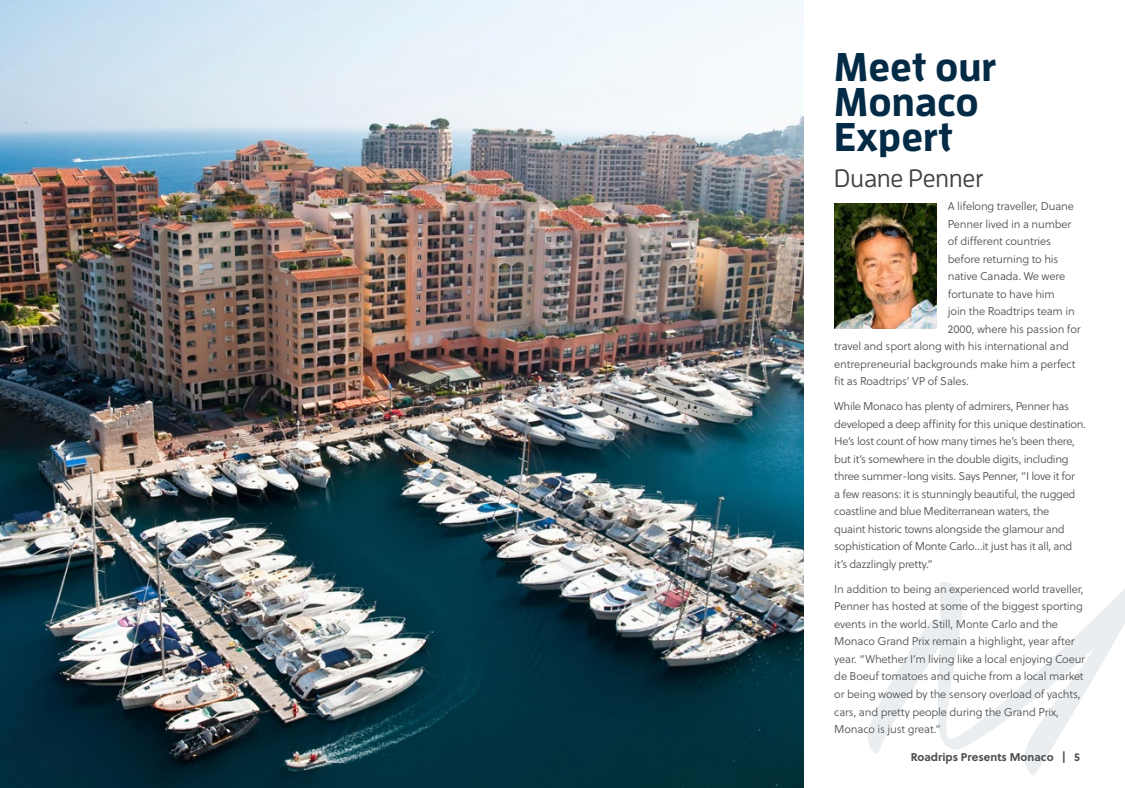
<style>
.page{position:relative;width:1125px;height:788px;background:#fff}
.page>*{position:absolute;margin:0;border:0;box-sizing:border-box;transform-origin:0 0}
.t1{font:700 40px/35px "Enzo OT";color:#042b46}
.t2{font:500 25px "Enzo OT";color:#414042}
.t3{font:11.25px/17.5px "Soleil Lt";letter-spacing:-.015em;color:#4d4d4f}
.t4{font:700 11.25px "Soleil";color:#4d4d4f}
</style>
<div class="page">
<img style="left:834px;top:203px;width:103px;height:125px">
<img style="left:0;top:0;width:804px;height:788px">
<h1 class="t1" style="left:834px;top:48px;width:164px">Meet our<br>Monaco<br>Expert</h1>
<h2 class="t2" style="left:834px;top:164px;width:151px">Duane Penner</h2>
<p class="t3" style="left:948px;top:197px;width:128px">A lifelong traveller, Duane</p>
<p class="t3" style="left:948px;top:215px;width:125px">Penner lived in a number</p>
<p class="t3" style="left:948px;top:232px;width:105px">of different countries</p>
<p class="t3" style="left:948px;top:250px;width:112px">before returning to his</p>
<p class="t3" style="left:948px;top:267px;width:119px">native Canada. We were</p>
<p class="t3" style="left:948px;top:285px;width:109px">fortunate to have him</p>
<p class="t3" style="left:948px;top:302px;width:128px">join the Roadtrips team in</p>
<p class="t3" style="left:948px;top:320px;width:134px">2000, where his passion for</p>
<p class="t3" style="left:834px;top:337px;width:236px">travel and sport along with his international and</p>
<p class="t3" style="left:834px;top:355px;width:243px">entrepreneurial backgrounds make him a perfect</p>
<p class="t3" style="left:834px;top:372px;width:136px">fit as Roadtrips’ VP of Sales.</p>
<p class="t3" style="left:834px;top:397px;width:253px">While Monaco has plenty of admirers, Penner has developed a deep affinity for this unique destination.<br>He’s lost count of how many times he’s been there, but it’s somewhere in the double digits, including three summer-long visits. Says Penner, “I love it for<br>a few reasons: it is stunningly beautiful, the rugged coastline and blue Mediterranean waters, the<br>quaint historic towns alongside the glamour and sophistication of Monte Carlo…it just has it all, and it’s dazzlingly pretty.”</p>
<p class="t3" style="left:834px;top:580px;width:252px">In addition to being an experienced world traveller, Penner has hosted at some of the biggest sporting events in the world. Still, Monte Carlo and the Monaco Grand Prix remain a highlight, year after year. “Whether I’m living like a local enjoying Coeur de Boeuf tomatoes and quiche from a local market or being wowed by the sensory overload of yachts, cars, and pretty people during the Grand Prix, Monaco is just great.”</p>
<p class="t4" style="left:911px;top:748px;width:171px">Roadrips Presents Monaco | 5</p>
</div>
